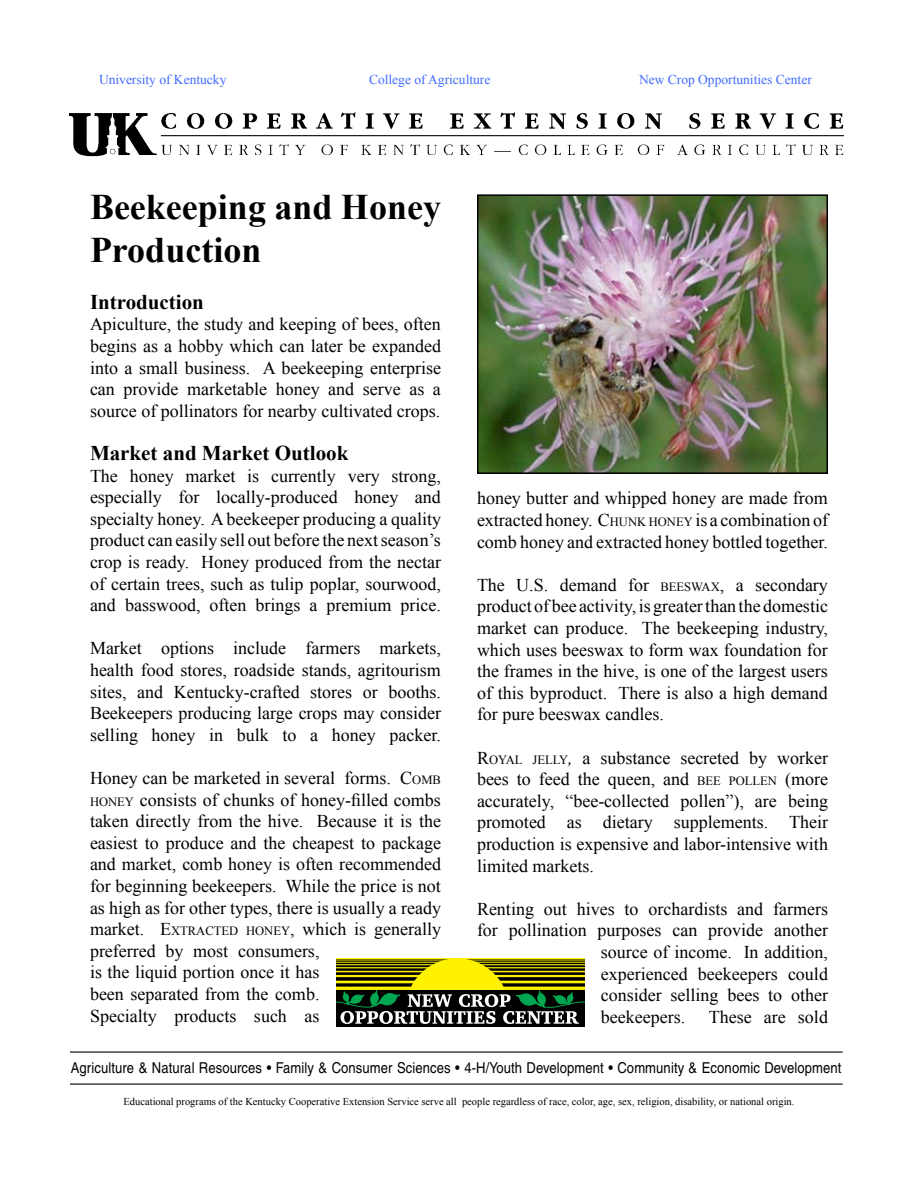
<style>
.page{position:relative;width:918px;height:1188px;background:#fff}
.page>*{position:absolute;margin:0;border:0;box-sizing:border-box;transform-origin:0 0}
.t1{font:700 36px/43.2px "Times New Roman";color:#000}
.t2{font:700 21px "Times New Roman";color:#000}
.t3{font:18px/21.6px "Times New Roman";color:#000;text-align:justify}
.t4{font:15px "Helvetica";letter-spacing:.01em;color:#000;scale:.87 1}
.t5{font:13.5px "Times New Roman";color:#406bff}
.t6{font:10.5px "Times New Roman";color:#000}
.s1{font-size:12.6px}
.s2{font-style:italic}
</style>
<div class="page">
<svg style="left:336px;top:959px;width:249px;height:68px;background:#485028"></svg>
<hr style="left:336px;top:987px;width:249px;height:3px;background:#fff200">
<hr style="left:336px;top:981px;width:249px;height:2px;background:#fff200">
<hr style="left:336px;top:975px;width:249px;height:2px;background:#fff200">
<hr style="left:336px;top:971px;width:249px;height:1px;background:#fff200">
<hr style="left:336px;top:967px;width:249px;height:1px;background:#fff200">
<hr style="left:336px;top:964px;width:249px;height:1px;background:#fff200">
<hr style="left:336px;top:962px;width:249px;height:1px;background:#fff200">
<hr style="left:336px;top:958px;width:249px;height:1px;background:#fff200">
<hr style="left:70px;top:1051px;width:772px;height:2px;background:#000">
<hr style="left:70px;top:1084px;width:772px;height:1px;background:#000">
<img style="left:69px;top:112px;width:774px;height:45px">
<img style="left:480px;top:197px;width:345px;height:274px">
<div style="left:477px;top:194px;width:351px;height:280px;border:2px solid #000"></div>
<p class="t5" style="left:99px;top:71px;width:129px">University of Kentucky</p>
<p class="t5" style="left:369px;top:71px;width:123px">College of Agriculture</p>
<p class="t5" style="left:639px;top:71px;width:174px">New Crop Opportunities Center</p>
<h1 class="t1" style="left:90px;top:184px;width:352px">Beekeeping and Honey<br>Production</h1>
<p class="t2" style="left:90px;top:287px;width:115px">Introduction</p>
<p class="t3" style="left:90px;top:313px;width:352px">Apiculture, the study and keeping of bees, often begins as a hobby which can later be expanded into a small business. A beekeeping enterprise can provide marketable honey and serve as a source of pollinators for nearby cultivated crops.</p>
<p class="t2" style="left:90px;top:438px;width:260px">Market and Market Outlook</p>
<p class="t3" style="left:90px;top:464px;width:353px">The honey market is currently very strong, especially for locally-produced honey and specialty honey. A beekeeper producing a quality product can easily sell out before the next season’s crop is ready. Honey produced from the nectar of certain trees, such as tulip poplar, sourwood, and basswood, often brings a premium price.</p>
<p class="t3" style="left:90px;top:637px;width:353px">Market options include farmers markets, health food stores, roadside stands, agritourism sites, and Kentucky-crafted stores or booths.<br>Beekeepers producing large crops may consider selling honey in bulk to a honey packer.</p>
<p class="t3" style="left:90px;top:767px;width:353px;text-align:left">Honey can be marketed in several forms. C<span class="s1">omb honey</span> consists of chunks of honey-filled combs taken directly from the hive. Because it is the easiest to produce and the cheapest to package and market, comb honey is often recommended for beginning beekeepers. While the price is not as high as for other types, there is usually a ready market. E<span class="s1">xtracted honey</span>, which is generally preferred by most consumers,<br>is the liquid portion once it has<br>been separated from the comb.<br>Specialty products such as</p>
<p class="t3" style="left:477px;top:487px;width:353px">honey butter and whipped honey are made from extracted honey. C<span class="s1">hunk honey</span> is a combination of comb honey and extracted honey bottled together.</p>
<p class="t3" style="left:477px;top:574px;width:353px">The U.S. demand for <span class="s1">beeswax</span>, a secondary product of bee activity, is greater than the domestic market can produce. The beekeeping industry, which uses beeswax to form wax foundation for the frames in the hive, is one of the largest users of this byproduct. There is also a high demand for pure beeswax candles.</p>
<p class="t3" style="left:477px;top:747px;width:353px">R<span class="s1">oyal jelly</span><span class="s2">,</span> a substance secreted by worker bees to feed the queen, and <span class="s1">bee pollen</span> (more accurately, “bee-collected pollen”), are being promoted as dietary supplements. Their production is expensive and labor-intensive with limited markets.</p>
<p class="t3" style="left:477px;top:898px;width:353px">Renting out hives to orchardists and farmers</p>
<p class="t3" style="left:477px;top:919px;width:353px">for pollination purposes can provide another</p>
<p class="t3" style="left:601px;top:941px;width:229px">source of income. In addition,</p>
<p class="t3" style="left:601px;top:963px;width:229px">experienced beekeepers could</p>
<p class="t3" style="left:601px;top:984px;width:229px">consider selling bees to other</p>
<p class="t3" style="left:601px;top:1006px;width:86px">beekeepers.</p>
<p class="t3" style="left:709px;top:1006px;width:121px">These are sold</p>
<p class="t4" style="left:71px;top:1059px;width:888px">Agriculture &amp; Natural Resources • Family &amp; Consumer Sciences • 4-H/Youth Development • Community &amp; Economic Development</p>
<p class="t6" style="left:124px;top:1095px;width:672px">Educational programs of the Kentucky Cooperative Extension Service serve all people regardless of race, color, age, sex, religion, disability, or national origin.</p>
</div>
